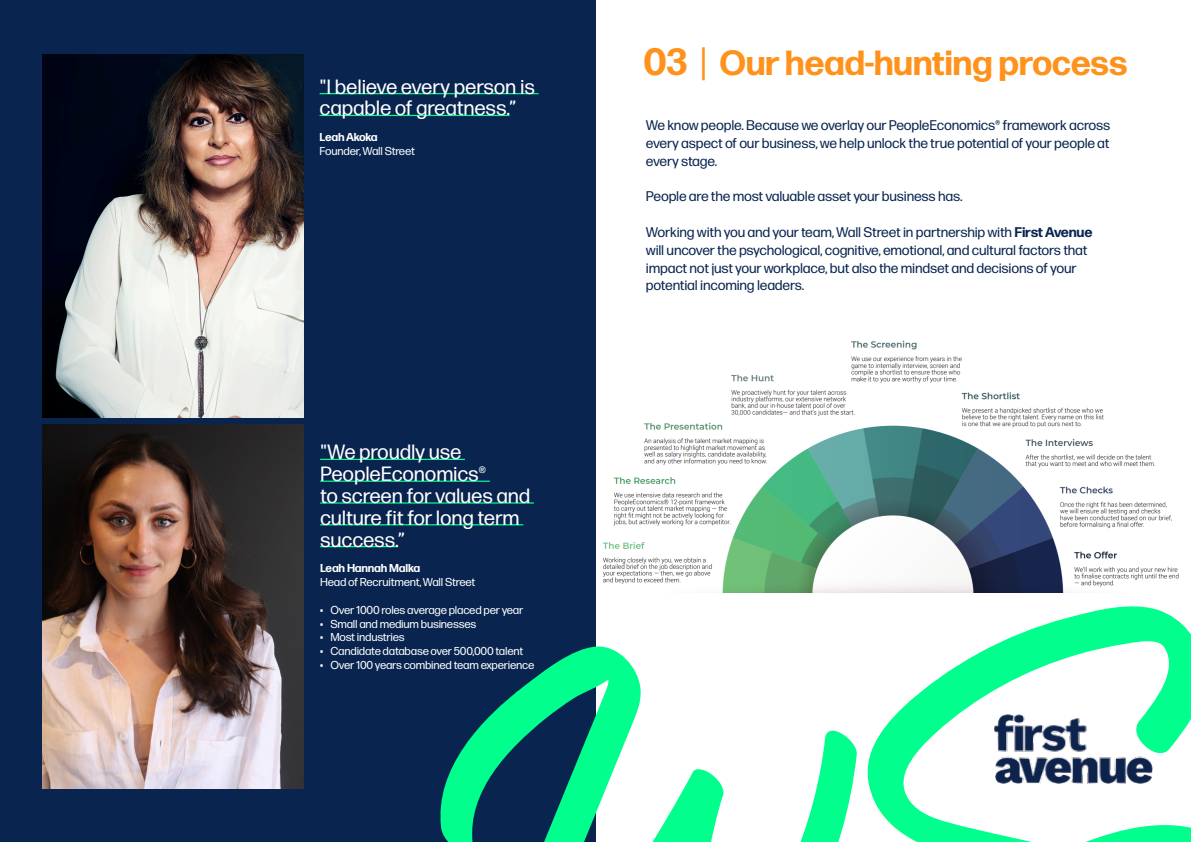
<style>
.page{position:relative;width:1191px;height:842px;background:#fff}
.page>*{position:absolute;margin:0;border:0;box-sizing:border-box;transform-origin:0 0}
._01_SmallHeadline{font:700 34.9px "Forma DJR Micro";letter-spacing:-.015em;color:#ff921c}
.t1{font:20.7px/21.8px "Forma DJR Micro";letter-spacing:-.01em;color:#fff}
._02_IntroPara{font:14px/17.8px "Forma DJR Micro";letter-spacing:-.015em;color:#08244f;text-align:justify}
.t2{font:11.5px "Forma DJR Micro";letter-spacing:-.02em;color:#fff}
.t3{font:700 11.5px "Forma DJR Micro";letter-spacing:-.02em;color:#fff}
.s1{font-size:38px}
.s2{font-weight:400;font-size:38px}
.s3{font-weight:700}
</style>
<div class="page">
<div style="left:0;top:0;width:595px;height:842px;background:#08244f"></div>
<svg style="left:440px;top:645px;width:417px;height:197px"></svg>
<svg style="left:867px;top:606px;width:324px;height:236px"></svg>
<img style="left:43px;top:54px;width:261px;height:364px">
<img style="left:43px;top:425px;width:261px;height:363px">
<hr style="left:319px;top:93px;width:219px;height:1px;background:#00ff8c">
<hr style="left:319px;top:115px;width:190px;height:1px;background:#00ff8c">
<hr style="left:320px;top:459px;width:145px;height:1px;background:#00ff8c">
<hr style="left:320px;top:481px;width:170px;height:1px;background:#00ff8c">
<hr style="left:320px;top:502px;width:214px;height:2px;background:#00ff8c">
<hr style="left:320px;top:524px;width:203px;height:1px;background:#00ff8c">
<hr style="left:320px;top:546px;width:78px;height:1px;background:#00ff8c">
<img style="left:602px;top:340px;width:577px;height:253px">
<img style="left:979px;top:709px;width:187px;height:80px">
<p class="t1" style="left:319px;top:75px;width:217px">"I believe every person is capable of greatness.”</p>
<p class="t3" style="left:319px;top:130px;width:60px">Leah Akoka</p>
<p class="t2" style="left:319px;top:144px;width:97px">Founder, Wall Street</p>
<p class="t1" style="left:320px;top:441px;width:212px">"We proudly use<br>PeopleEconomics®<br>to screen for values and culture fit for long term success.”</p>
<p class="t3" style="left:320px;top:561px;width:102px">Leah Hannah Malka</p>
<p class="t2" style="left:320px;top:575px;width:157px">Head of Recruitment, Wall Street</p>
<p class="t2" style="left:320px;top:602px;width:205px">• Over 1000 roles average placed per year</p>
<p class="t2" style="left:320px;top:616px;width:158px">• Small and medium businesses</p>
<p class="t2" style="left:320px;top:630px;width:86px">• Most industries</p>
<p class="t2" style="left:320px;top:644px;width:205px">• Candidate database over 500,000 talent</p>
<p class="t2" style="left:320px;top:658px;width:216px">• Over 100 years combined team experience</p>
<p class="_01_SmallHeadline" style="left:643px;top:40px;width:486px"><span class="s1">03</span> <span class="s2">|</span> Our head-hunting process</p>
<p class="_02_IntroPara" style="left:646px;top:116px;width:466px">We know people. Because we overlay our PeopleEconomics® framework across every aspect of our business, we help unlock the true potential of your people at every stage.</p>
<p class="_02_IntroPara" style="left:646px;top:187px;width:318px">People are the most valuable asset your business has.</p>
<p class="_02_IntroPara" style="left:646px;top:223px;width:448px;text-align:left">Working with you and your team, Wall Street in partnership with <span class="s3">First Avenue </span>will uncover the psychological, cognitive, emotional, and cultural factors that impact not just your workplace, but also the mindset and decisions of your potential incoming leaders.</p>
</div>
